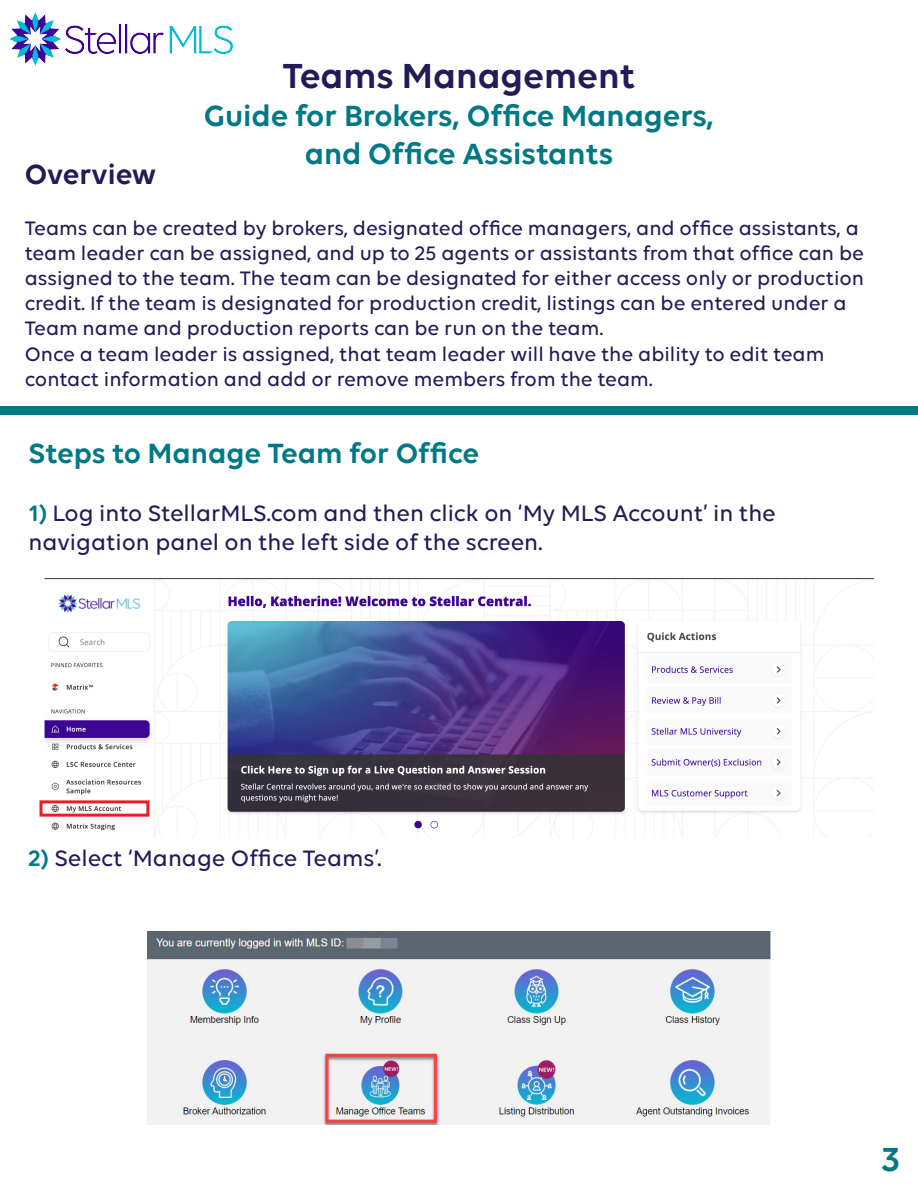
<style>
.page{position:relative;width:918px;height:1188px;background:#fff}
.page>*{position:absolute;margin:0;border:0;box-sizing:border-box;transform-origin:0 0}
.t1{font:600 37.5px "Volte";color:#211b57}
.t2{font:600 36px "Volte";color:#007985}
.t3{font:600 31.5px/37.8px "Volte";color:#007985;text-align:center}
.t4{font:600 30px "Volte";color:#007985}
.t5{font:600 30px "Volte";color:#211b57}
.t6{font:500 24px/28.8px "Volte";color:#211b57}
.t7{font:500 21px/25.2px "Volte";color:#211b57}
.s1{font-weight:600;color:#007985}
</style>
<div class="page">
<img style="left:9px;top:13px;width:223px;height:52px">
<div style="left:0;top:407px;width:918px;height:8px;background:#007985"></div>
<img style="left:147px;top:932px;width:624px;height:193px">
<img style="left:44px;top:579px;width:830px;height:259px">
<div style="left:40px;top:800px;width:109px;height:17px;border:3px solid #ed1c24"></div>
<h1 class="t1" style="left:283px;top:54px;width:354px">Teams Management</h1>
<h3 class="t3" style="left:204px;top:96px;width:512px">Guide for Brokers, Office Managers, and Office Assistants</h3>
<h3 class="t5" style="left:25px;top:157px;width:133px">Overview</h3>
<p class="t7" style="left:25px;top:215px;width:841px">Teams can be created by brokers, designated office managers, and office assistants, a team leader can be assigned, and up to 25 agents or assistants from that office can be assigned to the team. The team can be designated for either access only or production credit. If the team is designated for production credit, listings can be entered under a Team name and production reports can be run on the team.<br>Once a team leader is assigned, that team leader will have the ability to edit team contact information and add or remove members from the team.</p>
<h3 class="t4" style="left:28px;top:436px;width:452px">Steps to Manage Team for Office</h3>
<p class="t6" style="left:28px;top:498px;width:749px"><span class="s1">1)</span> Log into StellarMLS.com and then click on ‘My MLS Account’ in the navigation panel on the left side of the screen.</p>
<p class="t6" style="left:28px;top:844px;width:355px"><span class="s1">2)</span> Select ‘Manage Office Teams’.</p>
<h2 class="t2" style="left:881px;top:1138px;width:20px">3</h2>
</div>
